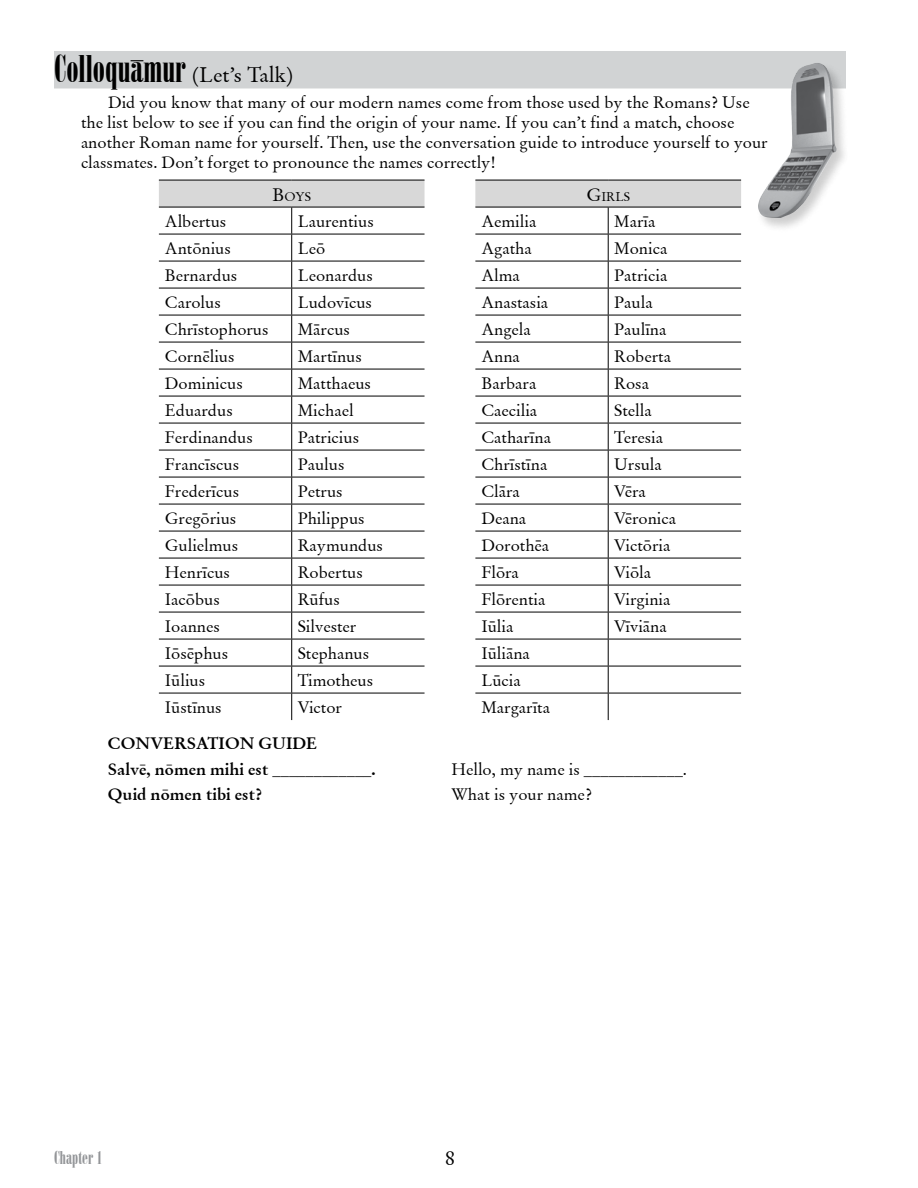
<style>
.page{position:relative;width:918px;height:1188px;background:#fff}
.page>*{position:absolute;margin:0;border:0;box-sizing:border-box;transform-origin:0 0}
.t1{font:37.5px "Onyx BT";color:#000}
.t2{font:21px "Garamond Latin";color:#000}
.t3{font:18px "Onyx BT";color:#939598}
.t4{font:16.5px/19.8px "Garamond Latin";color:#000}
.t5{font:700 16.5px/25.8px "Garamond Latin";color:#000}
.t6{font:12.6px "Garamond Latin";color:#000}
.s1{font-family:"Garamond Latin";font-size:21px}
.s2{font-size:18px}
.s3{font-weight:700}
</style>
<div class="page">
<div style="left:54px;top:51px;width:792px;height:37px;background:#d1d3d4"></div>
<svg style="left:131px;top:60px;width:12px;height:1px"></svg>
<svg style="left:159px;top:180px;width:582px;height:540px"></svg>
<div style="left:755px;top:62px;width:95px;height:171px;background:#000;opacity:.2"></div>
<img style="left:757px;top:63px;width:81px;height:155px">
<h1 class="t1" style="left:54px;top:48px;width:241px">Colloquamur <span class="s1">(Let’s Talk)</span></h1>
<p class="t4" style="left:81px;top:93px;width:688px;text-indent:27px">Did you know that many of our modern names come from those used by the Romans? Use the list below to see if you can find the origin of your name. If you can’t find a match, choose another Roman name for yourself. Then, use the conversation guide to introduce yourself to your classmates. Don’t forget to pronounce the names correctly!</p>
<p class="t6" style="left:272px;top:189px;width:39px"><span class="s2">B</span>OYS</p>
<p class="t6" style="left:586px;top:189px;width:44px"><span class="s2">G</span>IRLS</p>
<p class="t4" style="left:165px;top:211px;width:63px">Albertus</p>
<p class="t4" style="left:298px;top:211px;width:78px">Laurentius</p>
<p class="t4" style="left:481px;top:211px;width:56px">Aemilia</p>
<p class="t4" style="left:614px;top:211px;width:43px">Marïa</p>
<p class="t4" style="left:165px;top:238px;width:68px">Antönius</p>
<p class="t4" style="left:298px;top:238px;width:29px">Leö</p>
<p class="t4" style="left:481px;top:238px;width:52px">Agatha</p>
<p class="t4" style="left:614px;top:238px;width:55px">Monica</p>
<p class="t4" style="left:165px;top:265px;width:74px">Bernardus</p>
<p class="t4" style="left:298px;top:265px;width:77px">Leonardus</p>
<p class="t4" style="left:481px;top:265px;width:40px">Alma</p>
<p class="t4" style="left:614px;top:265px;width:55px">Patricia</p>
<p class="t4" style="left:165px;top:292px;width:57px">Carolus</p>
<p class="t4" style="left:298px;top:292px;width:76px">Ludovïcus</p>
<p class="t4" style="left:481px;top:292px;width:68px">Anastasia</p>
<p class="t4" style="left:614px;top:292px;width:40px">Paula</p>
<p class="t4" style="left:165px;top:319px;width:105px">Chrïstophorus</p>
<p class="t4" style="left:298px;top:319px;width:54px">Märcus</p>
<p class="t4" style="left:481px;top:319px;width:51px">Angela</p>
<p class="t4" style="left:614px;top:319px;width:54px">Paulïna</p>
<p class="t4" style="left:165px;top:346px;width:71px">Cornëlius</p>
<p class="t4" style="left:298px;top:346px;width:66px">Martïnus</p>
<p class="t4" style="left:481px;top:346px;width:40px">Anna</p>
<p class="t4" style="left:614px;top:346px;width:58px">Roberta</p>
<p class="t4" style="left:165px;top:373px;width:79px">Dominicus</p>
<p class="t4" style="left:298px;top:373px;width:75px">Matthaeus</p>
<p class="t4" style="left:481px;top:373px;width:56px">Barbara</p>
<p class="t4" style="left:614px;top:373px;width:36px">Rosa</p>
<p class="t4" style="left:165px;top:400px;width:69px">Eduardus</p>
<p class="t4" style="left:298px;top:400px;width:57px">Michael</p>
<p class="t4" style="left:481px;top:400px;width:57px">Caecilia</p>
<p class="t4" style="left:614px;top:400px;width:39px">Stella</p>
<p class="t4" style="left:165px;top:427px;width:90px">Ferdinandus</p>
<p class="t4" style="left:298px;top:427px;width:63px">Patricius</p>
<p class="t4" style="left:481px;top:427px;width:71px">Catharïna</p>
<p class="t4" style="left:614px;top:427px;width:50px">Teresia</p>
<p class="t4" style="left:165px;top:454px;width:76px">Francïscus</p>
<p class="t4" style="left:298px;top:454px;width:48px">Paulus</p>
<p class="t4" style="left:481px;top:454px;width:68px">Chrïstïna</p>
<p class="t4" style="left:614px;top:454px;width:49px">Ursula</p>
<p class="t4" style="left:165px;top:481px;width:76px">Frederïcus</p>
<p class="t4" style="left:298px;top:481px;width:46px">Petrus</p>
<p class="t4" style="left:481px;top:481px;width:40px">Clära</p>
<p class="t4" style="left:614px;top:481px;width:33px">Vëra</p>
<p class="t4" style="left:165px;top:508px;width:73px">Gregörius</p>
<p class="t4" style="left:298px;top:508px;width:68px">Philippus</p>
<p class="t4" style="left:481px;top:508px;width:46px">Deana</p>
<p class="t4" style="left:614px;top:508px;width:64px">Vëronica</p>
<p class="t4" style="left:165px;top:535px;width:75px">Gulielmus</p>
<p class="t4" style="left:298px;top:535px;width:87px">Raymundus</p>
<p class="t4" style="left:481px;top:535px;width:69px">Dorothëa</p>
<p class="t4" style="left:614px;top:535px;width:58px">Victöria</p>
<p class="t4" style="left:165px;top:562px;width:67px">Henrïcus</p>
<p class="t4" style="left:298px;top:562px;width:67px">Robertus</p>
<p class="t4" style="left:481px;top:562px;width:39px">Flöra</p>
<p class="t4" style="left:614px;top:562px;width:38px">Viöla</p>
<p class="t4" style="left:165px;top:589px;width:57px">Iacöbus</p>
<p class="t4" style="left:298px;top:589px;width:44px">Rüfus</p>
<p class="t4" style="left:481px;top:589px;width:66px">Flörentia</p>
<p class="t4" style="left:614px;top:589px;width:58px">Virginia</p>
<p class="t4" style="left:165px;top:616px;width:57px">Ioannes</p>
<p class="t4" style="left:298px;top:616px;width:60px">Silvester</p>
<p class="t4" style="left:481px;top:616px;width:34px">Iülia</p>
<p class="t4" style="left:614px;top:616px;width:54px">Vïviäna</p>
<p class="t4" style="left:165px;top:643px;width:65px">Iösëphus</p>
<p class="t4" style="left:298px;top:643px;width:73px">Stephanus</p>
<p class="t4" style="left:481px;top:643px;width:50px">Iüliäna</p>
<p class="t4" style="left:165px;top:670px;width:42px">Iülius</p>
<p class="t4" style="left:298px;top:670px;width:77px">Timotheus</p>
<p class="t4" style="left:481px;top:670px;width:41px">Lücia</p>
<p class="t4" style="left:165px;top:697px;width:58px">Iüstïnus</p>
<p class="t4" style="left:298px;top:697px;width:46px">Victor</p>
<p class="t4" style="left:481px;top:697px;width:70px">Margarïta</p>
<p class="t5" style="left:108px;top:730px;width:77px">Conversati</p>
<p class="t5" style="left:225px;top:730px;width:60px">on Guid</p>
<p class="t5" style="left:108px;top:730px;width:269px;text-indent:198px">e<br>Salvë, nömen mihi est ____________.</p>
<p class="t4" style="left:451px;top:759px;width:237px">Hello, my name is <span class="s3">____________</span>.</p>
<p class="t5" style="left:108px;top:782px;width:156px">Quid nömen tibi est?</p>
<p class="t4" style="left:451px;top:785px;width:142px">What is your name?</p>
<p class="t3" style="left:54px;top:1147px;width:50px">Chapter 1</p>
<p class="t2" style="left:445px;top:1145px;width:12px">8</p>
</div>
